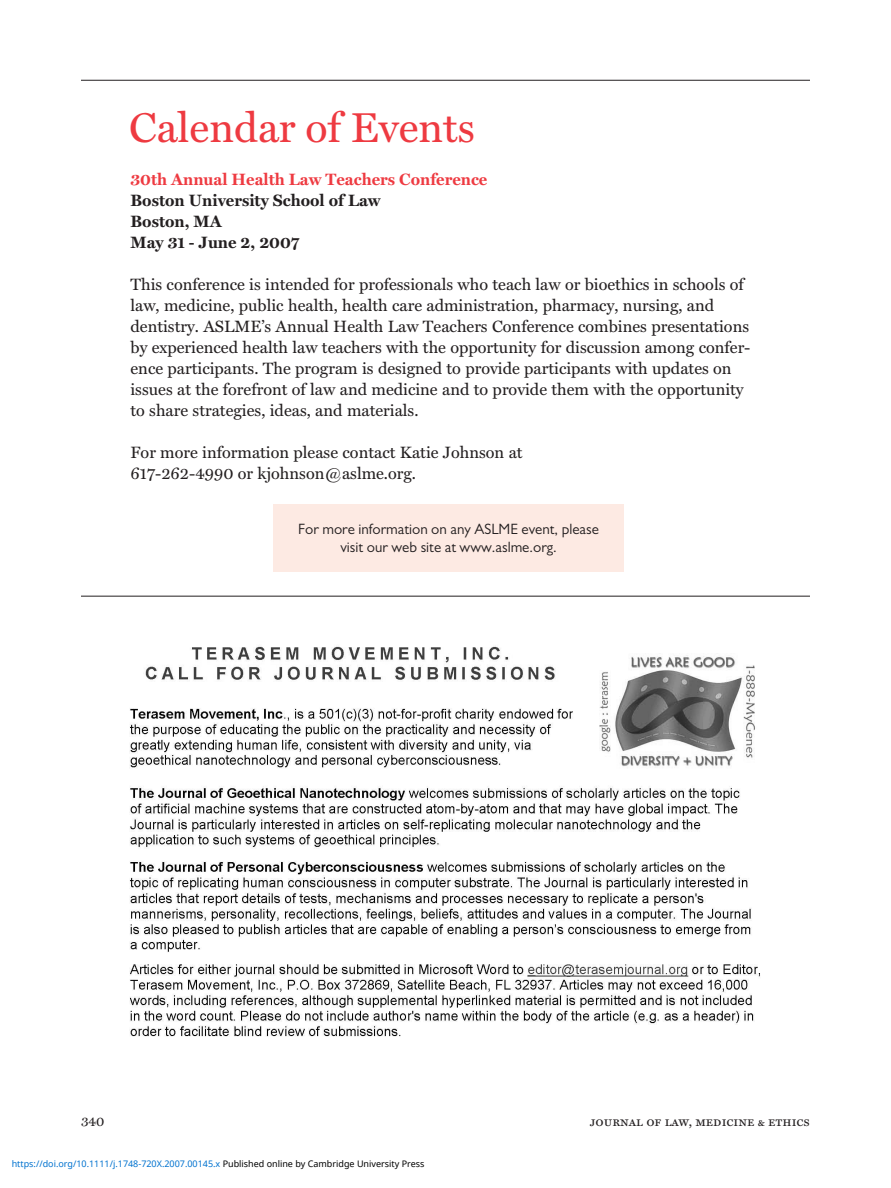
<style>
.page{position:relative;width:891px;height:1188px;background:#fff}
.page>*{position:absolute;margin:0;border:0;box-sizing:border-box;transform-origin:0 0}
.t1{font:42px "Miller Text";color:#ee3a41}
.t2{font:16.5px/21px "Miller Text";color:#231f20}
.t3{font:700 16.5px/21px "Miller Text";color:#231f20}
.t4{font:700 16.5px "Miller Text";color:#ee3a41}
.t5{font:15px/18px "Gill Sans";color:#231f20;text-align:center}
.t6{font:13.5px "Miller Text Roman SC";color:#231f20}
.t7{font:13.5px "Miller Text";color:#231f20}
.t8{font:9px "Noto Sans";color:#0172cf}
.s1{font-size:12px}
.s2{color:#000}
</style>
<div class="page">
<hr style="left:81px;top:80px;width:729px;height:1px;background:#231f20">
<div style="left:273px;top:504px;width:351px;height:67px;background:#fdeae3"></div>
<hr style="left:81px;top:596px;width:729px;height:1px;background:#231f20">
<img style="left:130px;top:646px;width:630px;height:391px">
<h1 class="t1" style="left:129px;top:102px;width:347px">Calendar of Events</h1>
<p class="t4" style="left:130px;top:169px;width:358px">30th Annual Health Law Teachers Conference</p>
<p class="t3" style="left:130px;top:190px;width:252px">Boston University School of Law<br>Boston, MA<br>May 31 - June 2, 2007</p>
<p class="t2" style="left:130px;top:274px;width:622px">This conference is intended for professionals who teach law or bioethics in schools of law, medicine, public health, health care administration, pharmacy, nursing, and dentistry. ASLME’s Annual Health Law Teachers Conference combines presentations by experienced health law teachers with the opportunity for discussion among confer&shy;ence participants. The program is designed to provide participants with updates on issues at the forefront of law and medicine and to provide them with the opportunity to share strategies, ideas, and materials.</p>
<p class="t2" style="left:130px;top:442px;width:394px">For more information please contact Katie Johnson at<br>617-262-4990 or kjohnson@aslme.org.</p>
<p class="t5" style="left:298px;top:520px;width:302px">For more information on any ASLME event, please visit our web site at www.aslme.org.</p>
<p class="t7" style="left:81px;top:1113px;width:25px">340</p>
<p class="t6" style="left:590px;top:1113px;width:222px">journal of law, medicine <span class="s1">&amp;</span> ethics</p>
<p class="t8" style="left:12px;top:1157px;width:414px">https://doi.org/10.1111/j.1748-720X.2007.00145.x <span class="s2">Published online by Cambridge University Press</span></p>
</div>
